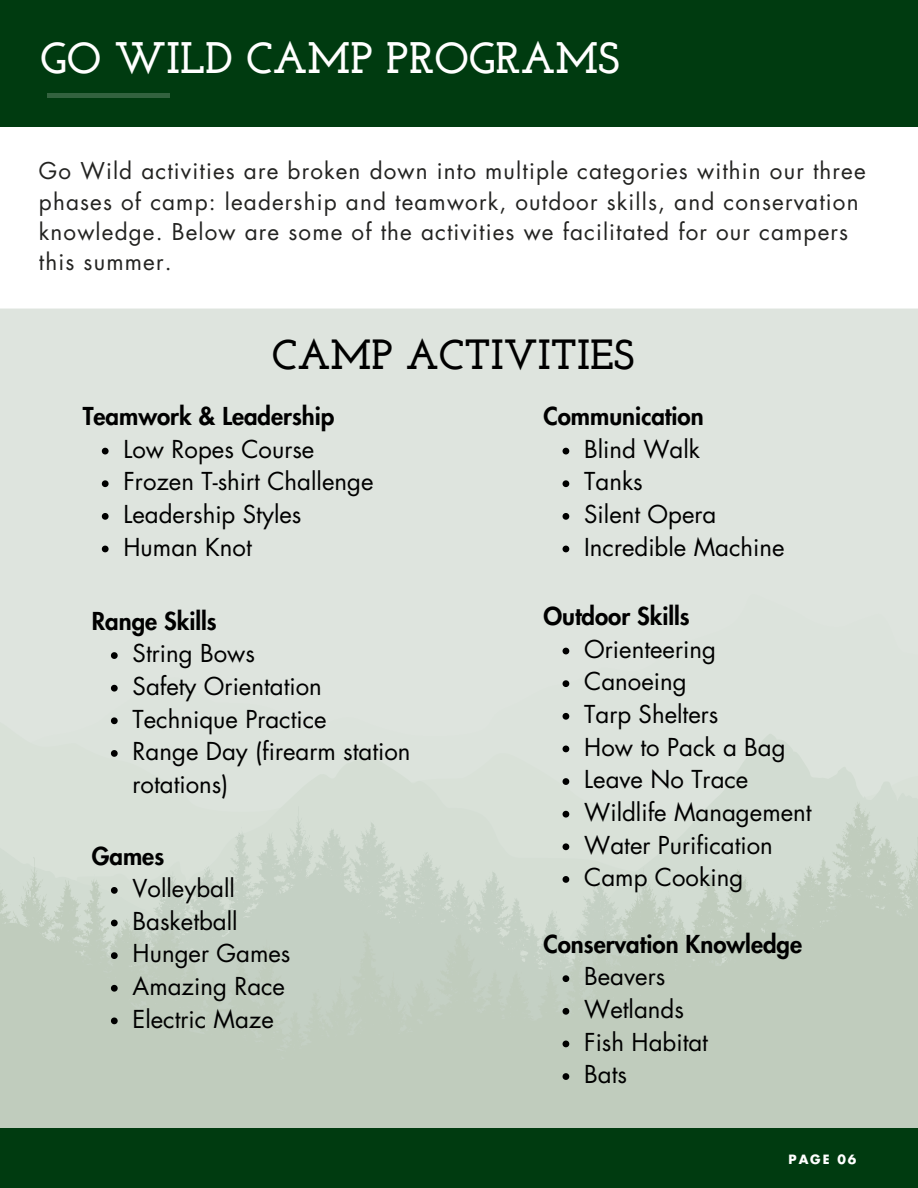
<style>
.page{position:relative;width:918px;height:1188px;background:#fff}
.page>*{position:absolute;margin:0;border:0;box-sizing:border-box;transform-origin:0 0}
.t1{font:700 43.95px "Josefin Slab";color:#fff}
.t2{font:700 42px "Josefin Slab";color:#000}
.t3{font:24px/32.7px "Futura Std";color:#000}
.t4{font:800 24px "Futura Std";color:#000}
.t5{font:22.5px/30.3px "Futura Std";letter-spacing:.05em;color:#232321}
.t6{font:700 12.45px "Futura Std";letter-spacing:.15em;color:#fff}
</style>
<div class="page">
<div style="left:0;top:0;width:918px;height:126px;background:#003b10"></div>
<div style="left:47px;top:93px;width:122px;height:5px;background:#33623f"></div>
<div style="left:0;top:309px;width:918px;height:820px;background:#dee4de"></div>
<div style="left:0;top:594px;width:918px;height:72px;background:#dee4de"></div>
<div style="left:0;top:666px;width:918px;height:85px;background:#dce3dc"></div>
<div style="left:0;top:751px;width:414px;height:50px;background:#dce3dc"></div>
<svg style="left:414px;top:733px;width:504px;height:68px;fill:#dce3dc"></svg>
<div style="left:0;top:783px;width:404px;height:18px;background:#d9e1d8"></div>
<div style="left:0;top:1082px;width:918px;height:46px;background:#c0ccbd"></div>
<div style="left:0;top:1129px;width:918px;height:59px;background:#003b10"></div>
<svg style="left:102px;top:448px;width:7px;height:6px"></svg>
<svg style="left:102px;top:480px;width:7px;height:7px"></svg>
<svg style="left:102px;top:513px;width:7px;height:7px"></svg>
<svg style="left:102px;top:546px;width:7px;height:6px"></svg>
<svg style="left:563px;top:648px;width:6px;height:6px"></svg>
<svg style="left:563px;top:680px;width:6px;height:7px"></svg>
<svg style="left:563px;top:713px;width:6px;height:7px"></svg>
<svg style="left:563px;top:746px;width:6px;height:6px"></svg>
<svg style="left:563px;top:778px;width:6px;height:7px"></svg>
<svg style="left:111px;top:652px;width:7px;height:7px"></svg>
<svg style="left:111px;top:685px;width:7px;height:7px"></svg>
<svg style="left:111px;top:717px;width:7px;height:7px"></svg>
<svg style="left:111px;top:750px;width:7px;height:7px"></svg>
<svg style="left:0;top:801px;width:918px;height:281px"></svg>
<svg style="left:563px;top:448px;width:6px;height:6px"></svg>
<svg style="left:563px;top:480px;width:6px;height:7px"></svg>
<svg style="left:563px;top:513px;width:6px;height:7px"></svg>
<svg style="left:563px;top:546px;width:6px;height:6px"></svg>
<p class="t1" style="left:40px;top:40px;width:581px">GO WILD CAMP PROGRAMS</p>
<p class="t5" style="left:39px;top:157px;width:828px">Go Wild activities are broken down into multiple categories within our three phases of camp: leadership and teamwork, outdoor skills, and conservation knowledge. Below are some of the activities we facilitated for our campers this summer.</p>
<p class="t2" style="left:272px;top:338px;width:364px">CAMP ACTIVITIES</p>
<p class="t4" style="left:83px;top:405px;width:253px">Teamwork &amp; Leadership</p>
<p class="t3" style="left:124px;top:434px;width:192px">Low Ropes Course</p>
<p class="t3" style="left:124px;top:466px;width:252px">Frozen T-shirt Challenge</p>
<p class="t3" style="left:124px;top:499px;width:179px">Leadership Styles</p>
<p class="t3" style="left:124px;top:532px;width:130px">Human Knot</p>
<p class="t4" style="left:543px;top:405px;width:162px">Communication</p>
<p class="t3" style="left:584px;top:434px;width:118px">Blind Walk</p>
<p class="t3" style="left:584px;top:466px;width:60px">Tanks</p>
<p class="t3" style="left:584px;top:499px;width:134px">Silent Opera</p>
<p class="t3" style="left:584px;top:532px;width:202px">Incredible Machine</p>
<p class="t4" style="left:92px;top:610px;width:126px">Range Skills</p>
<p class="t3" style="left:133px;top:638px;width:124px">String Bows</p>
<p class="t3" style="left:133px;top:671px;width:191px">Safety Orientation</p>
<p class="t3" style="left:133px;top:703px;width:196px">Technique Practice</p>
<p class="t3" style="left:133px;top:736px;width:280px">Range Day (firearm station rotations)</p>
<p class="t4" style="left:92px;top:845px;width:74px">Games</p>
<p class="t3" style="left:133px;top:873px;width:104px">Volleyball</p>
<p class="t3" style="left:133px;top:906px;width:107px">Basketball</p>
<p class="t3" style="left:133px;top:938px;width:159px">Hunger Games</p>
<p class="t3" style="left:133px;top:971px;width:154px">Amazing Race</p>
<p class="t3" style="left:133px;top:1003px;width:143px">Electric Maze</p>
<p class="t4" style="left:543px;top:605px;width:148px">Outdoor Skills</p>
<p class="t3" style="left:584px;top:634px;width:133px">Orienteering</p>
<p class="t3" style="left:584px;top:666px;width:104px">Canoeing</p>
<p class="t3" style="left:584px;top:699px;width:136px">Tarp Shelters</p>
<p class="t3" style="left:584px;top:732px;width:203px">How to Pack a Bag</p>
<p class="t3" style="left:584px;top:764px;width:166px">Leave No Trace</p>
<p class="t3" style="left:584px;top:797px;width:229px">Wildlife Management</p>
<p class="t3" style="left:584px;top:829px;width:190px">Water Purification</p>
<p class="t3" style="left:584px;top:862px;width:161px">Camp Cooking</p>
<p class="t4" style="left:543px;top:933px;width:260px">Conservation Knowledge</p>
<p class="t3" style="left:584px;top:961px;width:83px">Beavers</p>
<p class="t3" style="left:584px;top:994px;width:101px">Wetlands</p>
<p class="t3" style="left:584px;top:1027px;width:125px">Fish Habitat</p>
<p class="t3" style="left:584px;top:1059px;width:44px">Bats</p>
<p class="t6" style="left:789px;top:1154px;width:69px">PAGE 06</p>
</div>
